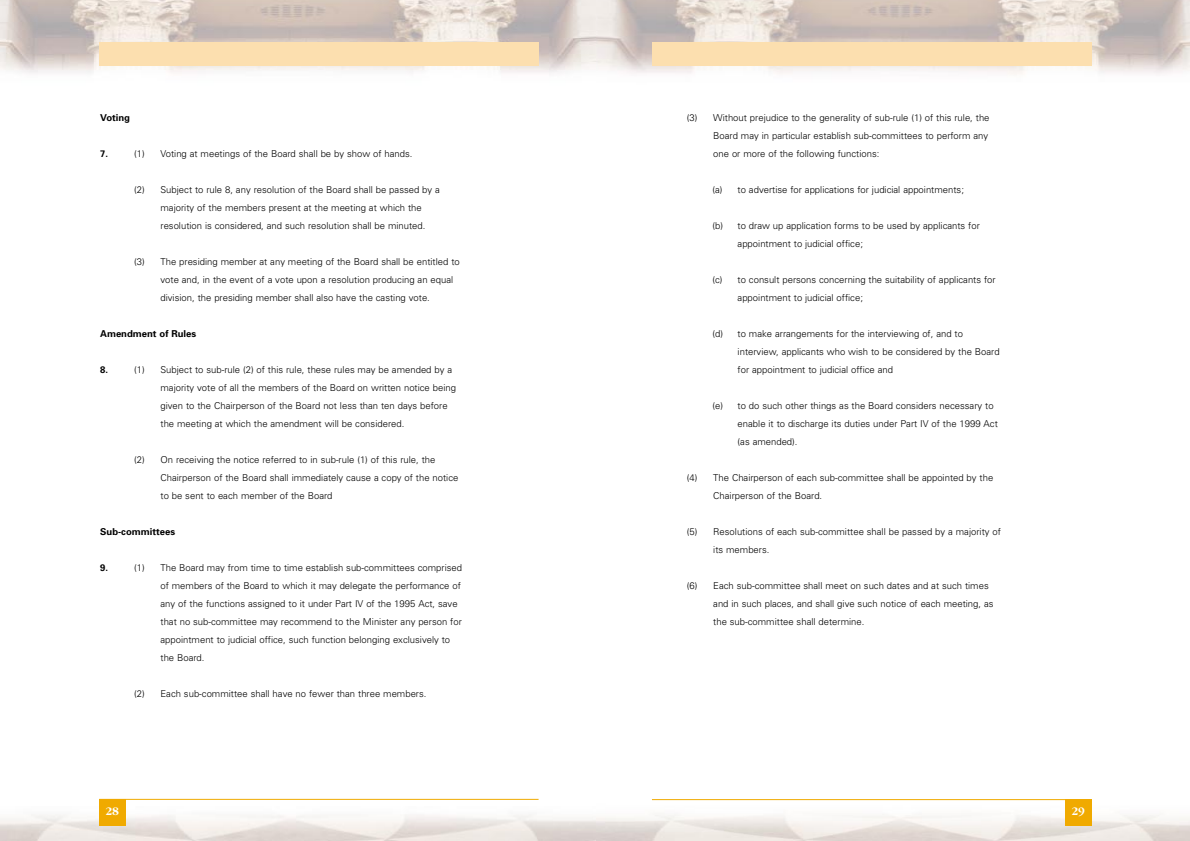
<style>
.page{position:relative;width:1190px;height:841px;background:#fff}
.page>*{position:absolute;margin:0;border:0;box-sizing:border-box;transform-origin:0 0}
.t1{font:700 12px "Garamond";color:#fff}
.t2{font:300 9.5px/18px "Univers";color:#000}
.t3{font:700 9.5px "Univers";color:#000}
</style>
<div class="page">
<img style="left:0;top:799px;width:1190px;height:42px">
<img style="left:0;top:0;width:1190px;height:75px">
<hr style="left:652px;top:799px;width:439px;height:1px;background:#f0aa00">
<div style="left:1065px;top:799px;width:26px;height:27px;background:#f0aa00"></div>
<div style="left:652px;top:43px;width:439px;height:23px;background:#fcdfaf"></div>
<hr style="left:99px;top:799px;width:440px;height:1px;background:#f0aa00">
<div style="left:99px;top:799px;width:27px;height:27px;background:#f0aa00"></div>
<div style="left:99px;top:43px;width:440px;height:23px;background:#fcdfaf"></div>
<p class="t3" style="left:100px;top:114px;width:31px">Voting</p>
<p class="t3" style="left:100px;top:150px;width:9px">7.</p>
<p class="t2" style="left:134px;top:146px;width:280px">(1) Voting at meetings of the Board shall be by show of hands.</p>
<p class="t2" style="left:161px;top:182px;width:281px;text-indent:-26px">(2) Subject to rule 8, any resolution of the Board shall be passed by a majority of the members present at the meeting at which the resolution is considered, and such resolution shall be minuted.</p>
<p class="t2" style="left:161px;top:254px;width:301px;text-indent:-26px">(3) The presiding member at any meeting of the Board shall be entitled to vote and, in the event of a vote upon a resolution producing an equal division, the presiding member shall also have the casting vote.</p>
<p class="t3" style="left:100px;top:330px;width:98px">Amendment of Rules</p>
<p class="t3" style="left:100px;top:366px;width:9px">8.</p>
<p class="t2" style="left:161px;top:362px;width:297px;text-indent:-26px">(1) Subject to sub-rule (2) of this rule, these rules may be amended by a majority vote of all the members of the Board on written notice being given to the Chairperson of the Board not less than ten days before the meeting at which the amendment will be considered.</p>
<p class="t2" style="left:161px;top:452px;width:299px;text-indent:-26px">(2) On receiving the notice referred to in sub-rule (1) of this rule, the<br>Chairperson of the Board shall immediately cause a copy of the notice to be sent to each member of the Board</p>
<p class="t3" style="left:100px;top:528px;width:76px">Sub-committees</p>
<p class="t3" style="left:100px;top:564px;width:9px">9.</p>
<p class="t2" style="left:161px;top:560px;width:303px;text-indent:-26px">(1) The Board may from time to time establish sub-committees comprised of members of the Board to which it may delegate the performance of any of the functions assigned to it under Part IV of the 1995 Act, save that no sub-committee may recommend to the Minister any person for appointment to judicial office, such function belonging exclusively to the Board.</p>
<p class="t2" style="left:134px;top:686px;width:294px">(2) Each sub-committee shall have no fewer than three members.</p>
<p class="t1" style="left:106px;top:806px;width:15px">28</p>
<p class="t2" style="left:713px;top:110px;width:278px;text-indent:-26px">(3) Without prejudice to the generality of sub-rule (1) of this rule, the<br>Board may in particular establish sub-committees to perform any one or more of the following functions:</p>
<p class="t2" style="left:712px;top:182px;width:253px">(a) to advertise for applications for judicial appointments;</p>
<p class="t2" style="left:738px;top:218px;width:244px;text-indent:-25px">(b) to draw up application forms to be used by applicants for appointment to judicial office;</p>
<p class="t2" style="left:738px;top:272px;width:260px;text-indent:-25px">(c) to consult persons concerning the suitability of applicants for appointment to judicial office;</p>
<p class="t2" style="left:738px;top:326px;width:264px;text-indent:-25px">(d) to make arrangements for the interviewing of, and to interview, applicants who wish to be considered by the Board for appointment to judicial office and</p>
<p class="t2" style="left:738px;top:398px;width:262px;text-indent:-25px">(e) to do such other things as the Board considers necessary to enable it to discharge its duties under Part IV of the 1999 Act (as amended).</p>
<p class="t2" style="left:713px;top:470px;width:282px;text-indent:-26px">(4) The Chairperson of each sub-committee shall be appointed by the<br>Chairperson of the Board.</p>
<p class="t2" style="left:713px;top:524px;width:289px;text-indent:-26px">(5) Resolutions of each sub-committee shall be passed by a majority of its members.</p>
<p class="t2" style="left:713px;top:578px;width:282px;text-indent:-26px">(6) Each sub-committee shall meet on such dates and at such times and in such places, and shall give such notice of each meeting, as the sub-committee shall determine.</p>
<p class="t1" style="left:1071px;top:806px;width:15px">29</p>
</div>
